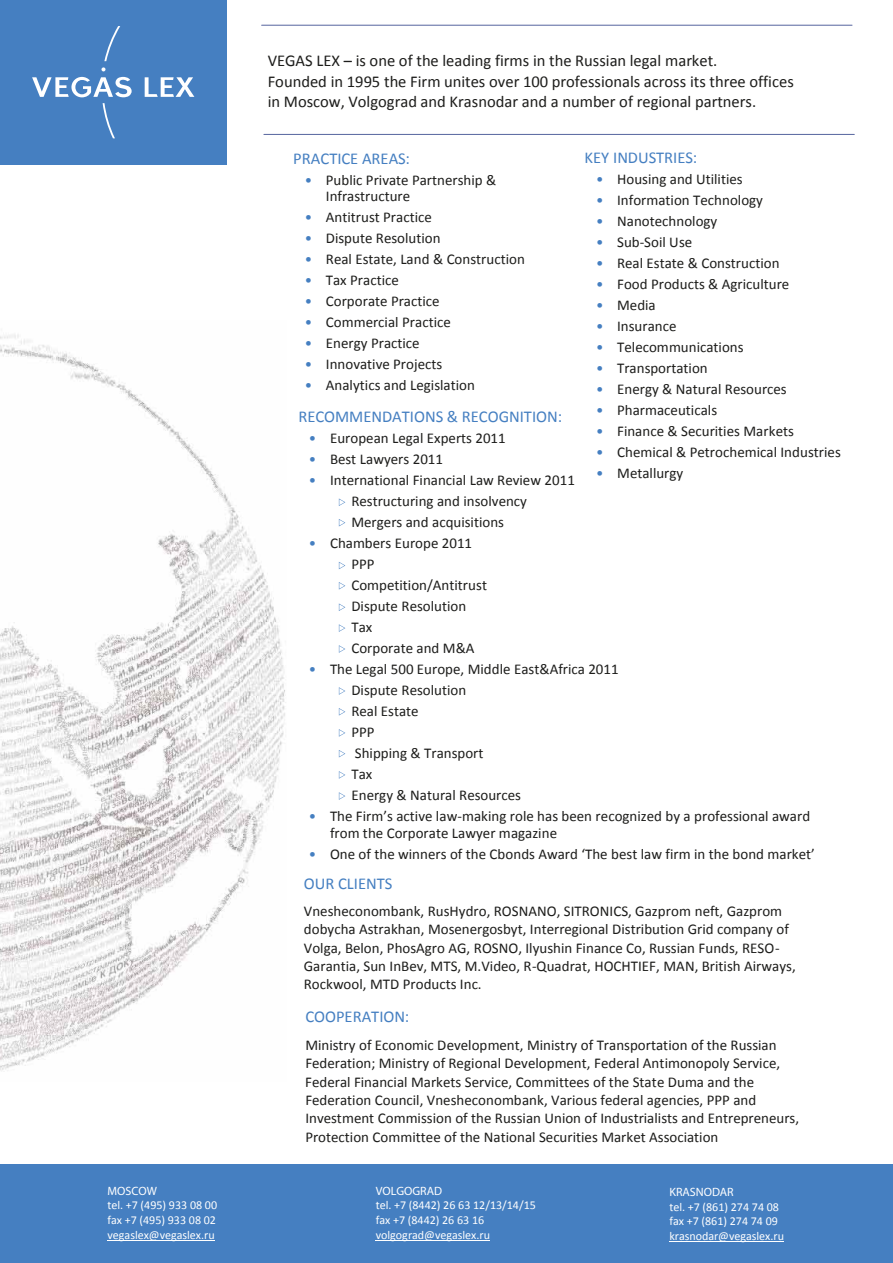
<style>
.page{position:relative;width:893px;height:1263px;background:#fff}
.page>*{position:absolute;margin:0;border:0;box-sizing:border-box;transform-origin:0 0}
.t1{font:16.5px/20.2px "Calibri";color:#1d1d1b}
.t2{font:16.5px "Calibri";color:#457fc1}
.t3{font:15px/21px "Calibri";color:#1d1d1b}
.t4{font:12px/14.7px "Calibri";color:#fff}
.t5{font:700 12px "Calibri";color:#fff}
.s1{color:#457fc1}
</style>
<div class="page">
<img style="left:0;top:334px;width:285px;height:737px">
<div style="left:0;top:1164px;width:893px;height:98px;background:#457fc1"></div>
<hr style="left:669px;top:1241px;width:115px;height:1px;background:#fff">
<hr style="left:107px;top:1240px;width:108px;height:1px;background:#fff">
<hr style="left:376px;top:1240px;width:114px;height:1px;background:#fff">
<svg style="left:339px;top:498px;width:6px;height:8px"></svg>
<svg style="left:339px;top:519px;width:6px;height:7px"></svg>
<svg style="left:339px;top:562px;width:6px;height:7px"></svg>
<svg style="left:339px;top:582px;width:6px;height:7px"></svg>
<svg style="left:339px;top:603px;width:6px;height:8px"></svg>
<svg style="left:339px;top:624px;width:6px;height:8px"></svg>
<svg style="left:339px;top:645px;width:6px;height:8px"></svg>
<svg style="left:339px;top:687px;width:6px;height:8px"></svg>
<svg style="left:339px;top:708px;width:6px;height:7px"></svg>
<svg style="left:339px;top:729px;width:6px;height:8px"></svg>
<svg style="left:339px;top:750px;width:6px;height:7px"></svg>
<svg style="left:339px;top:771px;width:6px;height:8px"></svg>
<svg style="left:339px;top:792px;width:6px;height:8px"></svg>
<hr style="left:262px;top:25px;width:590px;height:1px;background:#55649e">
<hr style="left:264px;top:134px;width:590px;height:1px;background:#55649e">
<div style="left:0;top:0;width:226px;height:164px;background:#457fc1"></div>
<svg style="left:103px;top:103px;width:12px;height:35px"></svg>
<svg style="left:104px;top:26px;width:16px;height:35px"></svg>
<svg style="left:145px;top:77px;width:49px;height:20px"></svg>
<svg style="left:32px;top:77px;width:100px;height:20px"></svg>
<svg style="left:101px;top:67px;width:5px;height:4px"></svg>
<p class="t5" style="left:107px;top:1183px;width:51px">MOSCOW</p>
<p class="t4" style="left:107px;top:1197px;width:111px;text-align:justify">tel. +7 (495) 933 08 00 fax +7 (495) 933 08 02 vegaslex@vegaslex.ru</p>
<p class="t1" style="left:268px;top:50px;width:528px">VEGAS LEX – is one of the leading firms in the Russian legal market.<br>Founded in 1995 the Firm unites over 100 professionals across its three offices in Moscow, Volgograd and Krasnodar and a number of regional partners.</p>
<p class="t2" style="left:585px;top:147px;width:114px">KEY INDUSTRIES:</p>
<p class="t3" style="left:596px;top:167px;width:148px"><span class="s1">•</span> Housing and Utilities</p>
<p class="t3" style="left:596px;top:189px;width:168px"><span class="s1">•</span> Information Technology</p>
<p class="t3" style="left:596px;top:209px;width:123px"><span class="s1">•</span> Nanotechnology</p>
<p class="t3" style="left:596px;top:230px;width:98px"><span class="s1">•</span> Sub-Soil Use</p>
<p class="t3" style="left:596px;top:252px;width:185px"><span class="s1">•</span> Real Estate &amp; Construction</p>
<p class="t3" style="left:596px;top:272px;width:195px"><span class="s1">•</span> Food Products &amp; Agriculture</p>
<p class="t3" style="left:596px;top:293px;width:61px"><span class="s1">•</span> Media</p>
<p class="t3" style="left:596px;top:315px;width:82px"><span class="s1">•</span> Insurance</p>
<p class="t3" style="left:596px;top:335px;width:149px"><span class="s1">•</span> Telecommunications</p>
<p class="t3" style="left:596px;top:356px;width:113px"><span class="s1">•</span> Transportation</p>
<p class="t3" style="left:596px;top:378px;width:192px"><span class="s1">•</span> Energy &amp; Natural Resources</p>
<p class="t3" style="left:596px;top:398px;width:123px"><span class="s1">•</span> Pharmaceuticals</p>
<p class="t3" style="left:596px;top:419px;width:199px"><span class="s1">•</span> Finance &amp; Securities Markets</p>
<p class="t3" style="left:596px;top:441px;width:246px"><span class="s1">•</span> Chemical &amp; Petrochemical Industries</p>
<p class="t3" style="left:596px;top:461px;width:89px"><span class="s1">•</span> Metallurgy</p>
<p class="t2" style="left:293px;top:148px;width:118px">PRACTICE AREAS:</p>
<p class="t3" style="left:326px;top:171px;width:172px;line-height:16.4px;text-indent:-21px"><span class="s1">•</span> Public Private Partnership &amp;<br>Infrastructure</p>
<p class="t3" style="left:305px;top:206px;width:128px"><span class="s1">•</span> Antitrust Practice</p>
<p class="t3" style="left:305px;top:227px;width:137px"><span class="s1">•</span> Dispute Resolution</p>
<p class="t3" style="left:305px;top:248px;width:222px"><span class="s1">•</span> Real Estate, Land &amp; Construction</p>
<p class="t3" style="left:305px;top:269px;width:95px"><span class="s1">•</span> Tax Practice</p>
<p class="t3" style="left:305px;top:290px;width:136px"><span class="s1">•</span> Corporate Practice</p>
<p class="t3" style="left:305px;top:311px;width:147px"><span class="s1">•</span> Commercial Practice</p>
<p class="t3" style="left:305px;top:332px;width:116px"><span class="s1">•</span> Energy Practice</p>
<p class="t3" style="left:305px;top:353px;width:139px"><span class="s1">•</span> Innovative Projects</p>
<p class="t3" style="left:305px;top:374px;width:171px"><span class="s1">•</span> Analytics and Legislation</p>
<p class="t2" style="left:298px;top:406px;width:265px">RECOMMENDATIONS &amp; RECOGNITION:</p>
<p class="t3" style="left:309px;top:427px;width:198px"><span class="s1">•</span> European Legal Experts 2011</p>
<p class="t3" style="left:309px;top:448px;width:136px"><span class="s1">•</span> Best Lawyers 2011</p>
<p class="t3" style="left:351px;top:469px;width:225px;text-indent:-43px"><span class="s1">•</span> International Financial Law Review 2011<br>Restructuring and insolvency<br>Mergers and аcquisitions</p>
<p class="t3" style="left:351px;top:532px;width:137px;text-indent:-43px"><span class="s1">•</span> Chambers Europe 2011<br>PPP<br>Competition/Antitrust<br>Dispute Resolution<br>Tax<br>Corporate and M&amp;A</p>
<p class="t3" style="left:351px;top:658px;width:269px;text-indent:-43px"><span class="s1">•</span> The Legal 500 Europe, Middle East&amp;Africa 2011<br>Dispute Resolution<br>Real Estate<br>PPP<br>Shipping &amp; Transport<br>Tax<br>Energy &amp; Natural Resources</p>
<p class="t3" style="left:330px;top:807px;width:482px;line-height:16.4px;text-indent:-21px"><span class="s1">•</span> The Firm’s active law-making role has been recognized by a professional award from the Corporate Lawyer magazine</p>
<p class="t3" style="left:309px;top:842px;width:507px"><span class="s1">•</span> One of the winners of the Cbonds Award ‘The best law firm in the bond market’</p>
<p class="t2" style="left:304px;top:874px;width:90px">OUR CLIENTS</p>
<p class="t3" style="left:304px;top:901px;width:493px;line-height:18.3px">Vnesheconombank, RusHydro, ROSNANO, SITRONICS, Gazprom neft, Gazprom dobycha Astrakhan, Mosenergosbyt, Interregional Distribution Grid company of Volga, Belon, PhosAgro AG, ROSNO, Ilyushin Finance Co, Russian Funds, RESO-Garantia, Sun InBev, MTS, M.Video, R-Quadrat, HOCHTIEF, МАN, British Airways, Rockwool, MTD Products Inc.</p>
<p class="t2" style="left:305px;top:1006px;width:106px">COOPERATION:</p>
<p class="t3" style="left:305px;top:1035px;width:495px;line-height:18.3px">Ministry of Economic Development, Ministry of Transportation of the Russian Federation; Ministry of Regional Development, Federal Antimonopoly Service, Federal Financial Markets Service, Committees of the State Duma and the Federation Council, Vnesheconombank, Various federal agencies, PPP and Investment Commission of the Russian Union of Industrialists and Entrepreneurs, Protection Committee of the National Securities Market Association</p>
<p class="t5" style="left:376px;top:1183px;width:68px">VOLGOGRAD</p>
<p class="t4" style="left:376px;top:1197px;width:162px">tel. +7 (8442) 26 63 12/13/14/15 fax +7 (8442) 26 63 16 volgograd@vegaslex.ru</p>
<p class="t5" style="left:669px;top:1184px;width:66px">KRASNODAR</p>
<p class="t4" style="left:669px;top:1199px;width:116px">tel. +7 (861) 274 74 08 fax +7 (861) 274 74 09 krasnodar@vegaslex.ru</p>
</div>
